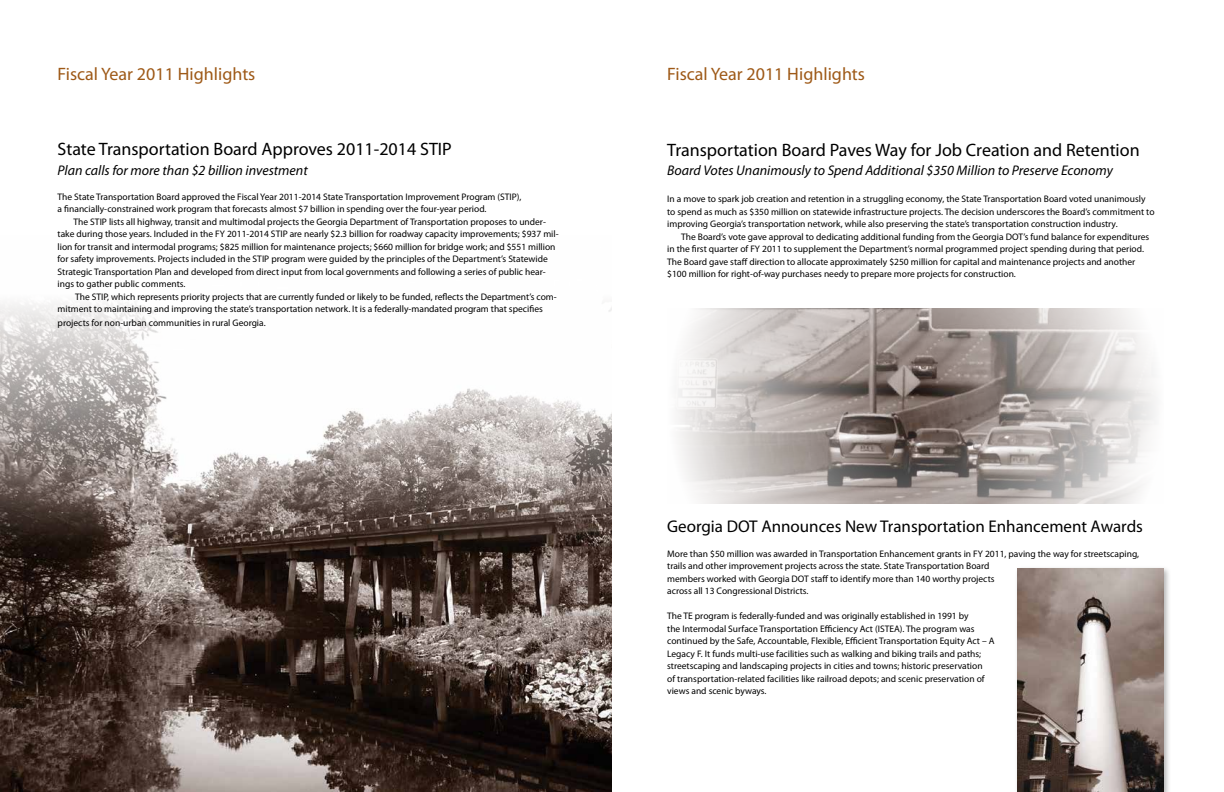
<style>
.page{position:relative;width:1224px;height:792px;background:#fff}
.page>*{position:absolute;margin:0;border:0;box-sizing:border-box;transform-origin:0 0}
.t1{font:18px "Myriad Pro";color:#000}
.t2{font:18px "Myriad Pro";color:#9e5917}
.t3{font:17px "Myriad Pro";color:#000}
.t4{font:italic 14px "Myriad Pro";color:#000}
.t5{font:9.5px/12.5px "Myriad Pro";color:#000}
</style>
<div class="page">
<img style="left:0;top:303px;width:612px;height:489px">
<img style="left:676px;top:308px;width:480px;height:196px">
<div style="left:1014px;top:565px;width:157px;height:227px;background:#000;opacity:.3"></div>
<img style="left:1018px;top:569px;width:146px;height:223px">
<h1 class="t2" style="left:58px;top:62px;width:199px">Fiscal Year 2011 Highlights</h1>
<h1 class="t1" style="left:58px;top:138px;width:396px">State Transportation Board Approves 2011-2014 STIP</h1>
<h3 class="t4" style="left:58px;top:161px;width:252px">Plan calls for more than $2 billion investment</h3>
<p class="t5" style="left:58px;top:190px;width:466px">The State Transportation Board approved the Fiscal Year 2011-2014 State Transportation Improvement Program (STIP), a financially-constrained work program that forecasts almost $7 billion in spending over the four-year period.</p>
<p class="t5" style="left:58px;top:215px;width:503px;text-indent:16px">The STIP lists all highway, transit and multimodal projects the Georgia Department of Transportation proposes to under&shy;take during those years. Included in the FY 2011-2014 STIP are nearly $2.3 billion for roadway capacity improvements; $937 mil&shy;lion for transit and intermodal programs; $825 million for maintenance projects; $660 million for bridge work; and $551 million for safety improvements. Projects included in the STIP program were guided by the principles of the Department’s Statewide Strategic Transportation Plan and developed from direct input from local governments and following a series of public hear&shy;ings to gather public comments.</p>
<p class="t5" style="left:58px;top:290px;width:501px;text-indent:18px">The STIP, which represents priority projects that are currently funded or likely to be funded, reflects the Department’s com&shy;mitment to maintaining and improving the state’s transportation network. It is a federally-mandated program that specifies</p>
<p class="t5" style="left:58px;top:317px;width:210px">projects for non-urban communities in rural Georgia.</p>
<h1 class="t2" style="left:667px;top:62px;width:199px">Fiscal Year 2011 Highlights</h1>
<h1 class="t1" style="left:667px;top:139px;width:474px">Transportation Board Paves Way for Job Creation and Retention</h1>
<h3 class="t4" style="left:667px;top:162px;width:447px">Board Votes Unanimously to Spend Additional $350 Million to Preserve Economy</h3>
<p class="t5" style="left:667px;top:192px;width:489px">In a move to spark job creation and retention in a struggling economy, the State Transportation Board voted unanimously to spend as much as $350 million on statewide infrastructure projects. The decision underscores the Board’s commitment to improving Georgia’s transportation network, while also preserving the state’s transportation construction industry.</p>
<p class="t5" style="left:667px;top:230px;width:484px;text-indent:14px">The Board’s vote gave approval to dedicating additional funding from the Georgia DOT’s fund balance for expenditures in the first quarter of FY 2011 to supplement the Department’s normal programmed project spending during that period.<br>The Board gave staff direction to allocate approximately $250 million for capital and maintenance projects and another $100 million for right-of-way purchases needy to prepare more projects for construction.</p>
<h2 class="t3" style="left:667px;top:515px;width:477px">Georgia DOT Announces New Transportation Enhancement Awards</h2>
<p class="t5" style="left:667px;top:547px;width:473px">More than $50 million was awarded in Transportation Enhancement grants in FY 2011, paving the way for streetscaping, trails and other improvement projects across the state. State Transportation Board<br>members worked with Georgia DOT staff to identify more than 140 worthy projects<br>across all 13 Congressional Districts.</p>
<p class="t5" style="left:667px;top:610px;width:329px">The TE program is federally-funded and was originally established in 1991 by<br>the Intermodal Surface Transportation Efficiency Act (ISTEA). The program was continued by the Safe, Accountable, Flexible, Efficient Transportation Equity Act – A Legacy F. It funds multi-use facilities such as walking and biking trails and paths; streetscaping and landscaping projects in cities and towns; historic preservation<br>of transportation-related facilities like railroad depots; and scenic preservation of views and scenic byways.</p>
</div>
